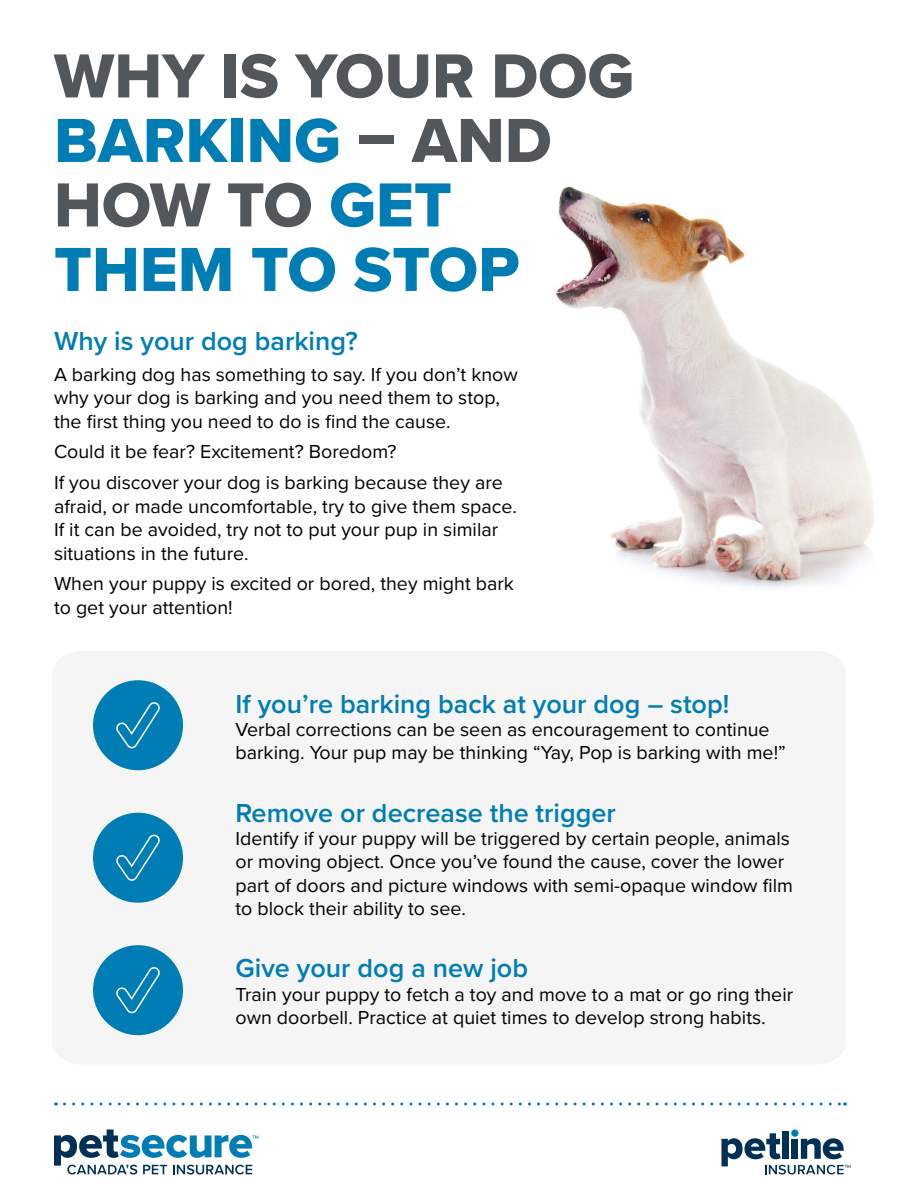
<style>
.page{position:relative;width:900px;height:1200px;background:#fff}
.page>*{position:absolute;margin:0;border:0;box-sizing:border-box;transform-origin:0 0}
.t1{font:64.5px/64.5px "Proxima Nova Extrabld";color:#52575b}
.t2{font:600 27px "Proxima Nova";color:#007db4}
.t3{font:19.5px/23.4px "Proxima Nova";color:#000}
.s1{color:#007db4}
</style>
<div class="page">
<svg style="left:54px;top:1130px;width:204px;height:44px"></svg>
<div style="left:782px;top:1131px;width:7px;height:28px;background:#003055"></div>
<div style="left:791px;top:1130px;width:7px;height:7px;background:#007db4;border-radius:50%"></div>
<svg style="left:721px;top:1133px;width:130px;height:41px"></svg>
<svg style="left:64px;top:1102px;width:781px;height:4px"></svg>
<img style="left:555px;top:186px;width:319px;height:402px">
<div style="left:93px;top:680px;width:90px;height:90px;background:#007db4;border-radius:50%"></div>
<svg style="left:116px;top:702px;width:44px;height:46px"></svg>
<div style="left:93px;top:813px;width:90px;height:90px;background:#007db4;border-radius:50%"></div>
<svg style="left:116px;top:834px;width:44px;height:47px"></svg>
<div style="left:93px;top:945px;width:90px;height:90px;background:#007db4;border-radius:50%"></div>
<svg style="left:116px;top:967px;width:44px;height:46px"></svg>
<h1 class="t1" style="left:54px;top:43px;width:582px">WHY IS YOUR DOG<br><span class="s1">BARKING</span> – AND<br>HOW TO <span class="s1">GET<br>THEM TO STOP</span></h1>
<h2 class="t2" style="left:54px;top:321px;width:305px">Why is your dog barking?</h2>
<p class="t3" style="left:54px;top:362px;width:465px">A barking dog has something to say. If you don’t know why your dog is barking and you need them to stop, the first thing you need to do is find the cause.</p>
<p class="t3" style="left:54px;top:436px;width:450px;line-height:30.9px">Could it be fear? Excitement? Boredom?<br>If you discover your dog is barking because they are</p>
<p class="t3" style="left:54px;top:494px;width:465px">afraid, or made uncomfortable, try to give them space.<br>If it can be avoided, try not to put your pup in similar situations in the future.</p>
<p class="t3" style="left:54px;top:571px;width:462px">When your puppy is excited or bored, they might bark to get your attention!</p>
<h2 class="t2" style="left:236px;top:683px;width:495px">If you’re barking back at your dog – stop!</h2>
<p class="t3" style="left:236px;top:717px;width:552px">Verbal corrections can be seen as encouragement to continue barking. Your pup may be thinking “Yay, Pop is barking with me!”</p>
<h2 class="t2" style="left:236px;top:792px;width:382px">Remove or decrease the trigger</h2>
<p class="t3" style="left:236px;top:826px;width:559px">Identify if your puppy will be triggered by certain people, animals or moving object. Once you’ve found the cause, cover the lower part of doors and picture windows with semi-opaque window film to block their ability to see.</p>
<h2 class="t2" style="left:236px;top:948px;width:294px">Give your dog a new job</h2>
<p class="t3" style="left:236px;top:982px;width:559px">Train your puppy to fetch a toy and move to a mat or go ring their own doorbell. Practice at quiet times to develop strong habits.</p>
</div>
